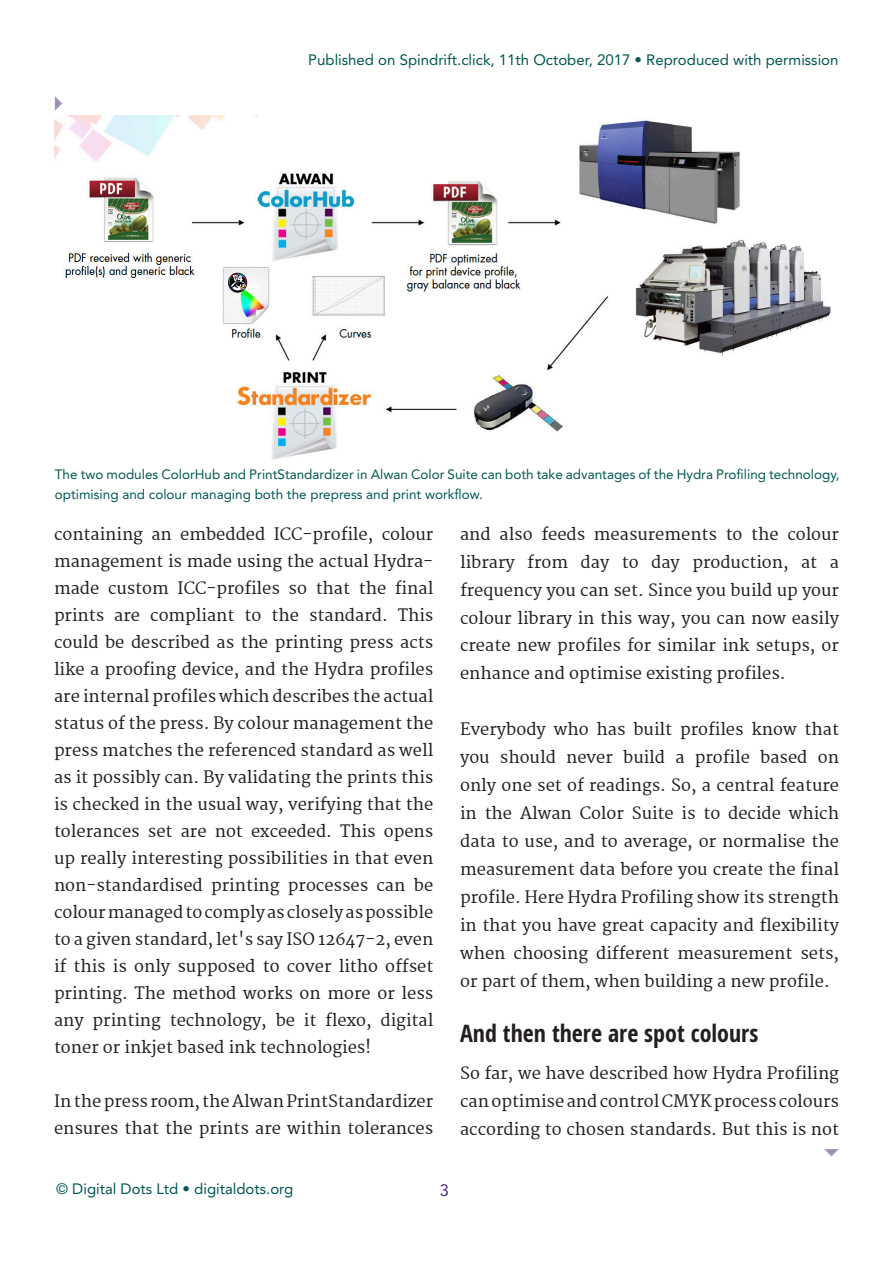
<style>
.page{position:relative;width:893px;height:1263px;background:#fff}
.page>*{position:absolute;margin:0;border:0;box-sizing:border-box;transform-origin:0 0}
.Sunheads{font:700 condensed 24px "Open Sans";color:#231f20}
.Body_Albertina{font:16.5px/27px "Merriweather";color:#231f20;text-align:justify}
.t1{font:16.5px "Avenir LT Std";color:#4b2c81}
.t2{font:15px "Avenir LT Std";color:#005753}
.Body_Albertina-2{font:13.5px/19.5px "Avenir LT Std";color:#005753}
</style>
<div class="page">
<svg style="left:54px;top:96px;width:8px;height:15px"></svg>
<img style="left:54px;top:116px;width:777px;height:344px">
<svg style="left:824px;top:1149px;width:15px;height:8px"></svg>
<p class="t2" style="left:308px;top:51px;width:532px">Published on Spindrift.click, 11th October, 2017 • Reproduced with permission</p>
<p class="Body_Albertina-2" style="left:55px;top:465px;width:786px">The two modules ColorHub and PrintStandardizer in Alwan Color Suite can both take advantages of the Hydra Profiling technology, optimising and colour managing both the prepress and print workflow.</p>
<p class="Body_Albertina" style="left:460px;top:520px;width:380px;line-height:27.9px">and also feeds measurements to the colour library from day to day production, at a frequency you can set. Since you build up your colour library in this way, you can now easily create new profiles for similar ink setups, or enhance and optimise existing profiles.</p>
<p class="Body_Albertina" style="left:460px;top:716px;width:380px;line-height:27.9px">Everybody who has built profiles know that you should never build a profile based on only one set of readings. So, a central feature in the Alwan Color Suite is to decide which data to use, and to average, or normalise the measurement data before you create the final profile. Here Hydra Profiling show its strength in that you have great capacity and flexibility when choosing different measurement sets, or part of them, when building a new profile.</p>
<p class="Sunheads" style="left:460px;top:1020px;width:300px">And then there are spot colours</p>
<p class="Body_Albertina" style="left:460px;top:1059px;width:380px;line-height:27.9px">So far, we have described how Hydra Profiling can optimise and control CMYK process colours according to chosen standards. But this is not</p>
<p class="Body_Albertina" style="left:54px;top:521px;width:381px">containing an embedded ICC-profile, colour management is made using the actual Hydra&shy;made custom ICC-profiles so that the final prints are compliant to the standard. This could be described as the printing press acts like a proofing device, and the Hydra profiles are internal profiles which describes the actual status of the press. By colour management the press matches the referenced standard as well as it possibly can. By validating the prints this is checked in the usual way, verifying that the tolerances set are not exceeded. This opens up really interesting possibilities in that even non-standardised printing processes can be colour managed to comply as closely as possible to a given standard, let's say ISO 12647-2, even if this is only supposed to cover litho offset printing. The method works on more or less any printing technology, be it flexo, digital toner or inkjet based ink technologies!</p>
<p class="Body_Albertina" style="left:54px;top:1088px;width:381px">In the press room, the Alwan PrintStandardizer ensures that the prints are within tolerances</p>
<p class="t2" style="left:56px;top:1180px;width:239px">© Digital Dots Ltd • digitaldots.org</p>
<p class="t1" style="left:440px;top:1180px;width:11px">3</p>
</div>
